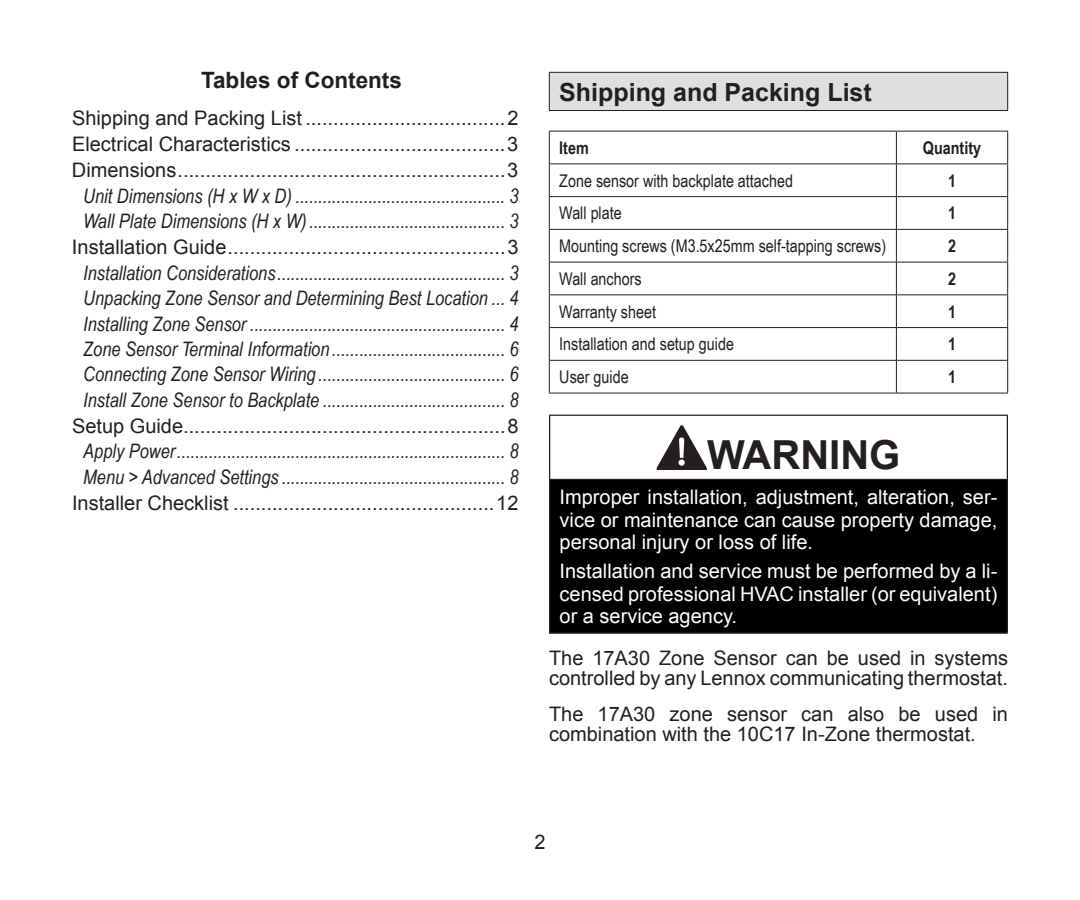
<style>
.page{position:relative;width:1080px;height:900px;background:#fff}
.page>*{position:absolute;margin:0;border:0;box-sizing:border-box;transform-origin:0 0}
.t1{font:700 40px "Arial";color:#231f20}
.t2{font:700 25px "Arial";color:#231f20}
.t3{font:700 22.5px "Arial";color:#231f20}
.t4{font:italic 20px/25.5px "Arial Narrow";color:#231f20}
.t5{font:20px/26.2px "Arial";color:#231f20}
.t6{font:20px/22.5px "Arial";color:#fff;text-align:justify}
.t7{font:17.5px "Arial Narrow";color:#231f20}
.t8{font:700 17.5px "Arial Narrow";color:#231f20}
</style>
<div class="page">
<div style="left:549px;top:72px;width:459px;height:39px;background:#dfdfdf"></div>
<hr style="left:549px;top:72px;width:459px;height:1px;background:#231f20">
<hr style="left:549px;top:73px;width:1px;height:37px;background:#231f20">
<hr style="left:1007px;top:73px;width:1px;height:37px;background:#231f20">
<hr style="left:549px;top:110px;width:459px;height:1px;background:#231f20">
<hr style="left:549px;top:131px;width:347px;height:1px;background:#231f20">
<hr style="left:549px;top:131px;width:1px;height:33px;background:#231f20">
<hr style="left:896px;top:131px;width:112px;height:1px;background:#231f20">
<hr style="left:896px;top:131px;width:1px;height:33px;background:#231f20">
<hr style="left:1007px;top:131px;width:1px;height:33px;background:#231f20">
<hr style="left:549px;top:163px;width:347px;height:1px;background:#231f20">
<hr style="left:549px;top:164px;width:1px;height:32px;background:#231f20">
<hr style="left:896px;top:163px;width:112px;height:1px;background:#231f20">
<hr style="left:896px;top:164px;width:1px;height:32px;background:#231f20">
<hr style="left:1007px;top:164px;width:1px;height:32px;background:#231f20">
<hr style="left:549px;top:196px;width:347px;height:1px;background:#231f20">
<hr style="left:549px;top:197px;width:1px;height:32px;background:#231f20">
<hr style="left:896px;top:196px;width:112px;height:1px;background:#231f20">
<hr style="left:896px;top:197px;width:1px;height:32px;background:#231f20">
<hr style="left:1007px;top:197px;width:1px;height:32px;background:#231f20">
<hr style="left:549px;top:229px;width:347px;height:1px;background:#231f20">
<hr style="left:549px;top:230px;width:1px;height:32px;background:#231f20">
<hr style="left:896px;top:229px;width:112px;height:1px;background:#231f20">
<hr style="left:896px;top:230px;width:1px;height:32px;background:#231f20">
<hr style="left:1007px;top:230px;width:1px;height:32px;background:#231f20">
<hr style="left:549px;top:262px;width:347px;height:1px;background:#231f20">
<hr style="left:549px;top:262px;width:1px;height:33px;background:#231f20">
<hr style="left:896px;top:262px;width:112px;height:1px;background:#231f20">
<hr style="left:896px;top:262px;width:1px;height:33px;background:#231f20">
<hr style="left:1007px;top:262px;width:1px;height:33px;background:#231f20">
<hr style="left:549px;top:294px;width:347px;height:1px;background:#231f20">
<hr style="left:549px;top:295px;width:1px;height:32px;background:#231f20">
<hr style="left:896px;top:294px;width:112px;height:1px;background:#231f20">
<hr style="left:896px;top:295px;width:1px;height:32px;background:#231f20">
<hr style="left:1007px;top:295px;width:1px;height:32px;background:#231f20">
<hr style="left:549px;top:327px;width:347px;height:1px;background:#231f20">
<hr style="left:549px;top:328px;width:1px;height:32px;background:#231f20">
<hr style="left:896px;top:327px;width:112px;height:1px;background:#231f20">
<hr style="left:896px;top:328px;width:1px;height:32px;background:#231f20">
<hr style="left:1007px;top:328px;width:1px;height:32px;background:#231f20">
<hr style="left:549px;top:360px;width:347px;height:1px;background:#231f20">
<hr style="left:549px;top:361px;width:1px;height:32px;background:#231f20">
<hr style="left:896px;top:360px;width:112px;height:1px;background:#231f20">
<hr style="left:896px;top:361px;width:1px;height:32px;background:#231f20">
<hr style="left:1007px;top:361px;width:1px;height:32px;background:#231f20">
<hr style="left:549px;top:393px;width:347px;height:1px;background:#231f20">
<hr style="left:896px;top:393px;width:112px;height:1px;background:#231f20">
<div style="left:550px;top:479px;width:457px;height:154px;background:#000"></div>
<hr style="left:549px;top:415px;width:459px;height:1px;background:#231f20">
<hr style="left:549px;top:416px;width:1px;height:63px;background:#231f20">
<hr style="left:1007px;top:416px;width:1px;height:63px;background:#231f20">
<hr style="left:549px;top:479px;width:459px;height:1px;background:#231f20">
<hr style="left:549px;top:480px;width:1px;height:153px;background:#231f20">
<hr style="left:1007px;top:480px;width:1px;height:153px;background:#231f20">
<hr style="left:549px;top:633px;width:459px;height:1px;background:#231f20">
<svg style="left:657px;top:425px;width:50px;height:44px"></svg>
<p class="t3" style="left:201px;top:65px;width:202px">Tables of Contents</p>
<p class="t5" style="left:72px;top:105px;width:448px;text-align:justify">Shipping and Packing List ....................................2<br>Electrical Characteristics ......................................3<br>Dimensions...........................................................3</p>
<p class="t4" style="left:83px;top:183px;width:437px">Unit Dimensions (H x W x D) .............................................. 3<br>Wall Plate Dimensions (H x W)........................................... 3</p>
<p class="t5" style="left:72px;top:234px;width:448px">Installation Guide..................................................3</p>
<p class="t4" style="left:83px;top:260px;width:437px;text-align:justify">Installation Considerations.................................................. 3<br>Unpacking Zone Sensor and Determining Best Location ... 4<br>Installing Zone Sensor ........................................................ 4<br>Zone Sensor Terminal Information ...................................... 6<br>Connecting Zone Sensor Wiring ......................................... 6<br>Install Zone Sensor to Backplate ........................................ 8</p>
<p class="t5" style="left:72px;top:413px;width:448px">Setup Guide..........................................................8</p>
<p class="t4" style="left:83px;top:438px;width:437px">Apply Power........................................................................ 8<br>Menu &gt; Advanced Settings ................................................. 8</p>
<p class="t5" style="left:72px;top:490px;width:448px">Installer Checklist ...............................................12</p>
<p class="t2" style="left:559px;top:75px;width:314px">Shipping and Packing List</p>
<p class="t8" style="left:559px;top:134px;width:31px">Item</p>
<p class="t8" style="left:923px;top:134px;width:60px">Quantity</p>
<p class="t7" style="left:559px;top:168px;width:235px">Zone sensor with backplate attached</p>
<p class="t8" style="left:948px;top:167px;width:9px">1</p>
<p class="t7" style="left:559px;top:200px;width:64px">Wall plate</p>
<p class="t8" style="left:948px;top:200px;width:9px">1</p>
<p class="t7" style="left:559px;top:233px;width:328px">Mounting screws (M3.5x25mm self-tapping screws)</p>
<p class="t8" style="left:948px;top:233px;width:9px">2</p>
<p class="t7" style="left:559px;top:266px;width:84px">Wall anchors</p>
<p class="t8" style="left:948px;top:265px;width:9px">2</p>
<p class="t7" style="left:559px;top:299px;width:98px">Warranty sheet</p>
<p class="t8" style="left:948px;top:298px;width:9px">1</p>
<p class="t7" style="left:559px;top:331px;width:176px">Installation and setup guide</p>
<p class="t8" style="left:948px;top:331px;width:9px">1</p>
<p class="t7" style="left:559px;top:364px;width:71px">User guide</p>
<p class="t8" style="left:948px;top:364px;width:9px">1</p>
<h1 class="t1" style="left:707px;top:429px;width:195px">WARNING</h1>
<p class="t6" style="left:560px;top:486px;width:439px">Improper installation, adjustment, alteration, ser&shy;vice or maintenance can cause property damage, personal injury or loss of life.</p>
<p class="t6" style="left:560px;top:560px;width:439px">Installation and service must be performed by a li&shy;censed professional HVAC installer (or equivalent) or a service agency.</p>
<p class="t5" style="left:549px;top:648px;width:460px;line-height:20px">The 17A30 Zone Sensor can be used in systems controlled by any Lennox communicating thermostat.</p>
<p class="t5" style="left:549px;top:704px;width:461px;line-height:20px">The 17A30 zone sensor can also be used in combination with the 10C17 In-Zone thermostat.</p>
<p class="t5" style="left:534px;top:829px;width:13px">2</p>
</div>
